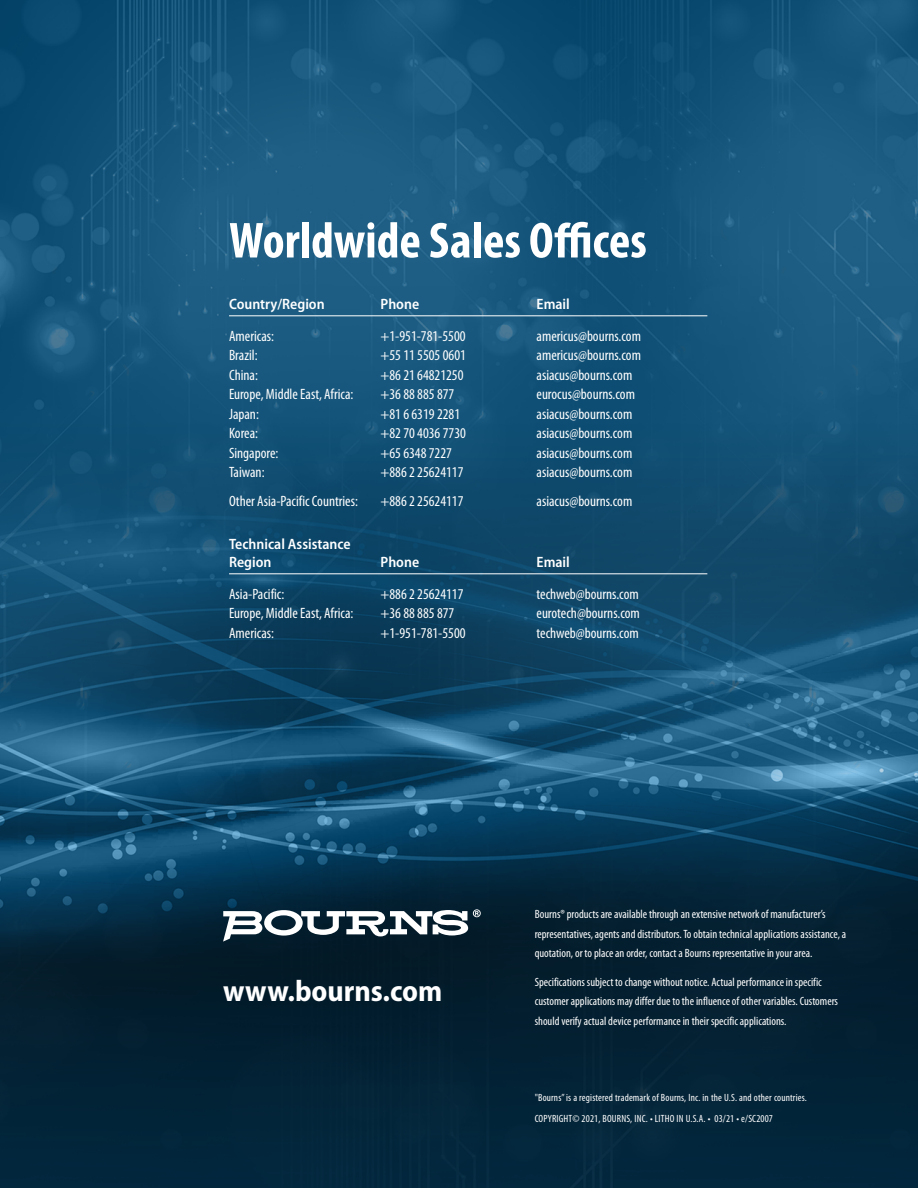
<style>
.page{position:relative;width:918px;height:1188px;background:#fff}
.page>*{position:absolute;margin:0;border:0;box-sizing:border-box;transform-origin:0 0}
.t1{font:700 condensed 51px "Myriad Pro";color:#fff}
.t2{font:700 semi-condensed 30px "Myriad Pro";color:#fff}
.t3{font:condensed 15px "Myriad Pro";color:#fff}
.t4{font:600 semi-condensed 15px/18px "Myriad Pro";color:#fff}
.t5{font:condensed 12px/19.5px "Myriad Pro";color:#fff}
.t6{font:condensed 10.5px/21px "Myriad Pro";letter-spacing:.015em;color:#fff}
</style>
<div class="page">
<img style="left:0;top:0;width:918px;height:1188px">
<svg style="left:223px;top:909px;width:258px;height:33px"></svg>
<hr style="left:229px;top:315px;width:478px;height:1px;background:#fff">
<hr style="left:229px;top:573px;width:478px;height:1px;background:#fff">
<h1 class="t1" style="left:229px;top:212px;width:419px">Worldwide Sales Offices</h1>
<p class="t4" style="left:229px;top:296px;width:97px">Country/Region</p>
<p class="t4" style="left:381px;top:296px;width:40px">Phone</p>
<p class="t4" style="left:537px;top:296px;width:35px">Email</p>
<p class="t3" style="left:229px;top:328px;width:46px">Americas:</p>
<p class="t3" style="left:381px;top:328px;width:87px">+1-951-781-5500</p>
<p class="t3" style="left:537px;top:328px;width:106px">americus@bourns.com</p>
<p class="t3" style="left:229px;top:347px;width:30px">Brazil:</p>
<p class="t3" style="left:381px;top:347px;width:87px">+55 11 5505 0601</p>
<p class="t3" style="left:537px;top:347px;width:106px">americus@bourns.com</p>
<p class="t3" style="left:229px;top:367px;width:30px">China:</p>
<p class="t3" style="left:381px;top:367px;width:84px">+86 21 64821250</p>
<p class="t3" style="left:537px;top:367px;width:97px">asiacus@bourns.com</p>
<p class="t3" style="left:229px;top:386px;width:126px">Europe, Middle East, Africa:</p>
<p class="t3" style="left:381px;top:386px;width:75px">+36 88 885 877</p>
<p class="t3" style="left:537px;top:386px;width:100px">eurocus@bourns.com</p>
<p class="t3" style="left:229px;top:406px;width:31px">Japan:</p>
<p class="t3" style="left:381px;top:406px;width:81px">+81 6 6319 2281</p>
<p class="t3" style="left:537px;top:406px;width:97px">asiacus@bourns.com</p>
<p class="t3" style="left:229px;top:425px;width:30px">Korea:</p>
<p class="t3" style="left:381px;top:425px;width:87px">+82 70 4036 7730</p>
<p class="t3" style="left:537px;top:425px;width:97px">asiacus@bourns.com</p>
<p class="t3" style="left:229px;top:445px;width:51px">Singapore:</p>
<p class="t3" style="left:381px;top:445px;width:73px">+65 6348 7227</p>
<p class="t3" style="left:537px;top:445px;width:97px">asiacus@bourns.com</p>
<p class="t3" style="left:229px;top:464px;width:37px">Taiwan:</p>
<p class="t3" style="left:381px;top:464px;width:84px">+886 2 25624117</p>
<p class="t3" style="left:537px;top:464px;width:97px">asiacus@bourns.com</p>
<p class="t3" style="left:229px;top:493px;width:130px">Other Asia-Pacific Countries:</p>
<p class="t3" style="left:381px;top:493px;width:84px">+886 2 25624117</p>
<p class="t3" style="left:537px;top:493px;width:97px">asiacus@bourns.com</p>
<p class="t4" style="left:229px;top:536px;width:123px">Technical Assistance<br>Region</p>
<p class="t4" style="left:381px;top:554px;width:40px">Phone</p>
<p class="t4" style="left:537px;top:554px;width:35px">Email</p>
<p class="t3" style="left:229px;top:586px;width:57px">Asia-Pacific:</p>
<p class="t3" style="left:381px;top:586px;width:84px">+886 2 25624117</p>
<p class="t3" style="left:537px;top:586px;width:104px">techweb@bourns.com</p>
<p class="t3" style="left:229px;top:605px;width:126px">Europe, Middle East, Africa:</p>
<p class="t3" style="left:381px;top:605px;width:75px">+36 88 885 877</p>
<p class="t3" style="left:537px;top:605px;width:105px">eurotech@bourns.com</p>
<p class="t3" style="left:229px;top:625px;width:46px">Americas:</p>
<p class="t3" style="left:381px;top:625px;width:87px">+1-951-781-5500</p>
<p class="t3" style="left:537px;top:625px;width:104px">techweb@bourns.com</p>
<h2 class="t2" style="left:223px;top:974px;width:221px">www.bourns.com</h2>
<p class="t5" style="left:535px;top:905px;width:313px">Bourns® products are available through an extensive network of manufacturer’s representatives, agents and distributors. To obtain technical applications assistance, a quotation, or to place an order, contact a Bourns representative in your area.</p>
<p class="t5" style="left:535px;top:972px;width:305px">Specifications subject to change without notice. Actual performance in specific customer applications may differ due to the influence of other variables. Customers should verify actual device performance in their specific applications.</p>
<p class="t6" style="left:535px;top:1088px;width:274px">"Bourns” is a registered trademark of Bourns, Inc. in the U.S. and other countries.<br>COPYRIGHT© 2021, BOURNS, INC. • LITHO IN U.S.A. • 03/21 • e/SC2007</p>
</div>
